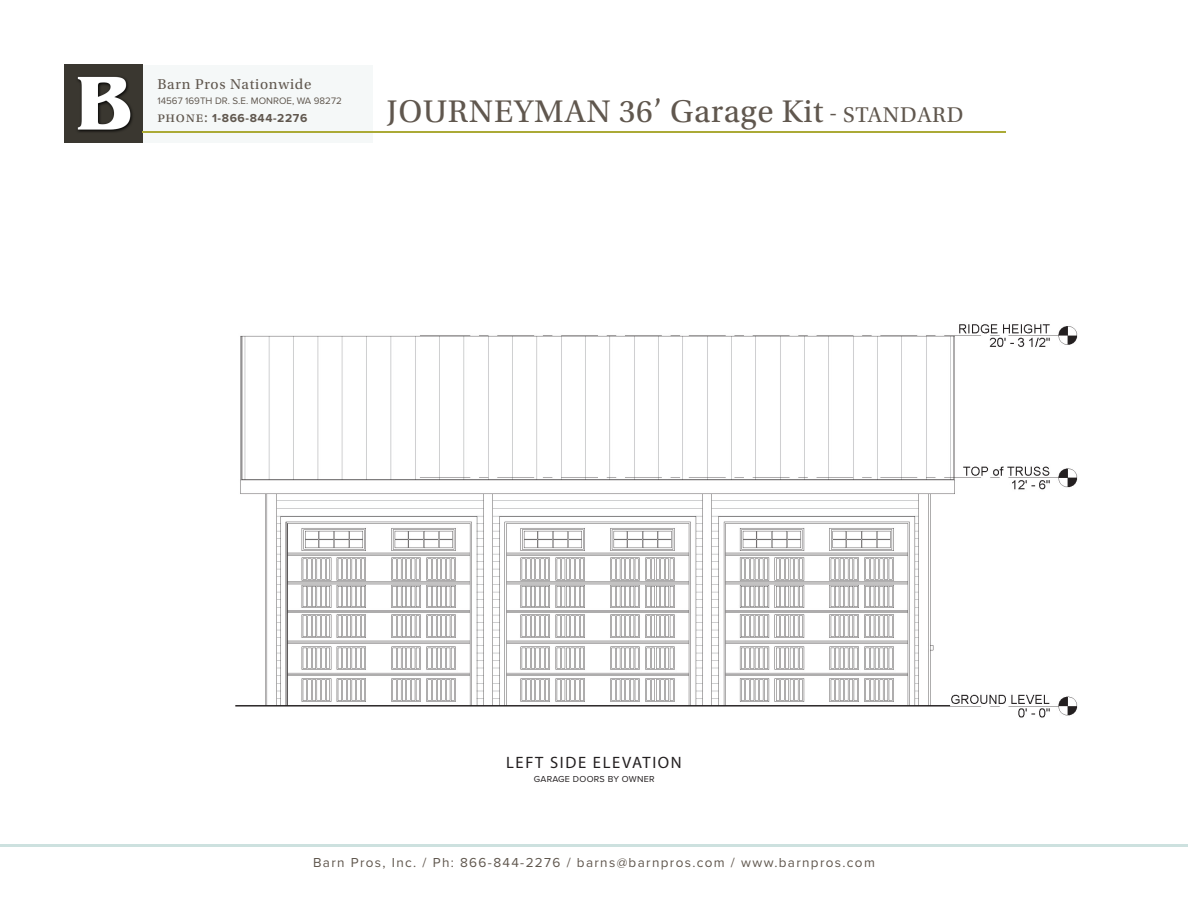
<style>
.page{position:relative;width:1188px;height:918px;background:#fff}
.page>*{position:absolute;margin:0;border:0;box-sizing:border-box;transform-origin:0 0}
.t1{font:33px "Utopia Std";letter-spacing:.025em;color:#60574e}
.t2{font:16.5px "Myriad Pro";letter-spacing:.1em;color:#231f20}
.t3{font:15px "Utopia Std";letter-spacing:.05em;color:#60574e}
.t4{font:13.5px "Proxima Nova";letter-spacing:.1em;color:#60574e}
.t5{font:700 12px "Proxima Nova";letter-spacing:.05em;color:#60574e}
.t6{font:9.75px "Proxima Nova";color:#60574e}
.t7{font:9px "Proxima Nova";letter-spacing:.03em;color:#231f20}
.s1{font-family:"Utopia Std";font-weight:400;font-size:15px}
.s2{font-size:22.5px}
</style>
<div class="page">
<img style="left:65px;top:65px;width:77px;height:77px">
<div style="left:143px;top:65px;width:230px;height:77px;background:#f5f8f8"></div>
<hr style="left:142px;top:132px;width:864px;height:1px;background:#abaa36">
<hr style="left:0;top:844px;width:1188px;height:3px;background:#cde1df">
<img style="left:235px;top:324px;width:843px;height:394px">
<p class="t3" style="left:157px;top:76px;width:156px">Barn Pros Nationwide</p>
<p class="t6" style="left:157px;top:95px;width:186px">14567 169TH DR. S.E. MONROE, WA 98272</p>
<p class="t5" style="left:157px;top:111px;width:151px"><span class="s1">phone:</span> 1-866-844-2276</p>
<h1 class="t1" style="left:387px;top:93px;width:578px">JOURNEYMAN 36’ Garage Kit <span class="s2">- STANDARD</span></h1>
<p class="t2" style="left:506px;top:753px;width:177px">LEFT SIDE ELEVATION</p>
<p class="t7" style="left:534px;top:774px;width:122px">GARAGE DOORS BY OWNER</p>
<p class="t4" style="left:313px;top:855px;width:563px">Barn Pros, Inc. / Ph: 866-844-2276 / barns@barnpros.com / www.barnpros.com</p>
</div>
